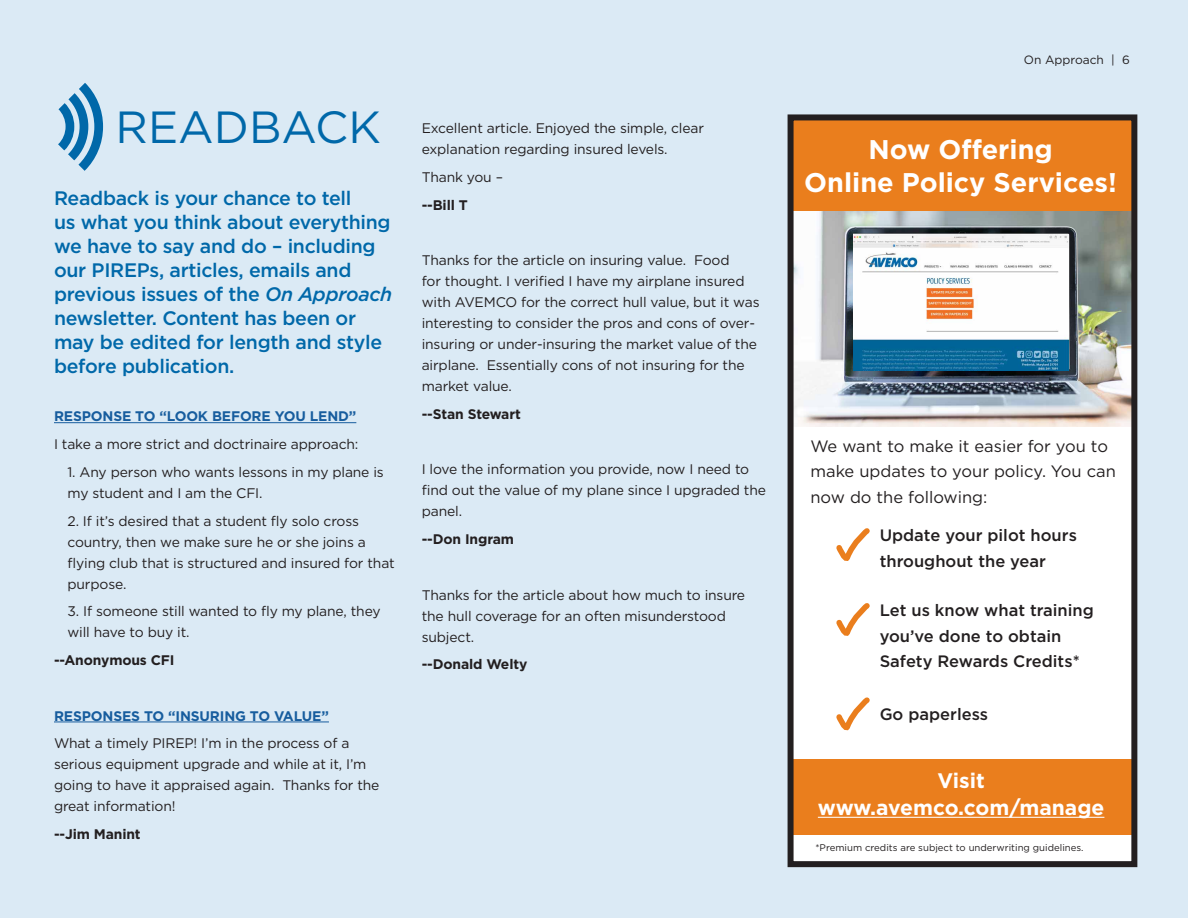
<style>
.page{position:relative;width:1188px;height:918px;background:#dbeaf5}
.page>*{position:absolute;margin:0;border:0;box-sizing:border-box;transform-origin:0 0}
.t1{font:45px "Gotham";color:#0068a9}
.t2{font:700 27px/33px "Gotham";color:#fff;text-align:center}
.t3{font:700 21px "Gotham";color:#fff}
.t4{font:500 19.5px/24px "Gotham";letter-spacing:-.015em;color:#0068a9}
.t5{font:500 16.5px/25.5px "Gotham";color:#231f20}
.t6{font:16.5px/25.5px "Gotham";color:#231f20}
.t7{font:13.8px/21px "Gotham";letter-spacing:-.01em;color:#231f20}
.t8{font:700 13.8px "Gotham";letter-spacing:-.01em;color:#231f20}
.t9{font:700 13.8px "Gotham";letter-spacing:-.01em;color:#175d9e}
.t10{font:12px "Gotham";color:#231f20}
.t11{font:9.6px "Gotham";color:#231f20}
.s1{font-style:italic}
</style>
<div class="page">
<hr style="left:54px;top:422px;width:302px;height:1px;background:#175d9e">
<hr style="left:54px;top:722px;width:275px;height:1px;background:#175d9e">
<svg style="left:58px;top:83px;width:46px;height:88px"></svg>
<div style="left:792px;top:117px;width:342px;height:745px;background:#fff"></div>
<div style="left:791px;top:119px;width:343px;height:99px;background:#ea7e1d"></div>
<div style="left:792px;top:759px;width:341px;height:75px;background:#ea7e1d"></div>
<hr style="left:818px;top:817px;width:286px;height:1px;background:#fff">
<img style="left:795px;top:211px;width:335px;height:216px">
<div style="left:788px;top:114px;width:349px;height:753px;border:6px solid #231f20"></div>
<svg style="left:836px;top:528px;width:34px;height:33px"></svg>
<svg style="left:836px;top:603px;width:34px;height:33px"></svg>
<svg style="left:836px;top:697px;width:34px;height:33px"></svg>
<img style="left:853px;top:233px;width:216px;height:137px">
<p class="t1" style="left:116px;top:98px;width:267px">READBACK</p>
<p class="t4" style="left:54px;top:186px;width:340px">Readback is your chance to tell<br>us what you think about everything we have to say and do – including our PIREPs, articles, emails and previous issues of the <span class="s1">On Approach </span>newsletter. Content has been or may be edited for length and style before publication.</p>
<p class="t9" style="left:54px;top:407px;width:304px">RESPONSE TO “LOOK BEFORE YOU LEND”</p>
<p class="t7" style="left:54px;top:433px;width:306px">I take a more strict and doctrinaire approach:</p>
<p class="t7" style="left:68px;top:461px;width:318px">1. Any person who wants lessons in my plane is my student and I am the CFI.</p>
<p class="t7" style="left:68px;top:510px;width:329px">2. If it’s desired that a student fly solo cross country, then we make sure he or she joins a flying club that is structured and insured for that purpose.</p>
<p class="t7" style="left:68px;top:601px;width:315px">3. If someone still wanted to fly my plane, they will have to buy it.</p>
<p class="t8" style="left:54px;top:651px;width:122px">--Anonymous CFI</p>
<p class="t9" style="left:54px;top:707px;width:276px">RESPONSES TO “INSURING TO VALUE”</p>
<p class="t7" style="left:54px;top:733px;width:327px">What a timely PIREP! I’m in the process of a serious equipment upgrade and while at it, I’m going to have it appraised again. Thanks for the great information!</p>
<p class="t8" style="left:54px;top:825px;width:88px">--Jim Manint</p>
<p class="t7" style="left:422px;top:118px;width:284px">Excellent article. Enjoyed the simple, clear explanation regarding insured levels.</p>
<p class="t7" style="left:422px;top:166px;width:83px">Thank you –</p>
<p class="t8" style="left:422px;top:196px;width:48px">--Bill T</p>
<p class="t7" style="left:422px;top:250px;width:339px">Thanks for the article on insuring value. Food<br>for thought. I verified I have my airplane insured with AVEMCO for the correct hull value, but it was interesting to consider the pros and cons of over&shy;insuring or under-insuring the market value of the airplane. Essentially cons of not insuring for the market value.</p>
<p class="t8" style="left:422px;top:405px;width:101px">--Stan Stewart</p>
<p class="t7" style="left:422px;top:459px;width:346px">I love the information you provide, now I need to find out the value of my plane since I upgraded the panel.</p>
<p class="t8" style="left:422px;top:530px;width:94px">--Don Ingram</p>
<p class="t7" style="left:422px;top:584px;width:325px">Thanks for the article about how much to insure the hull coverage for an often misunderstood subject.</p>
<p class="t8" style="left:422px;top:655px;width:107px">--Donald Welty</p>
<p class="t10" style="left:1024px;top:52px;width:107px">On Approach | 6</p>
<p class="t2" style="left:804px;top:132px;width:314px">Now Offering<br>Online Policy Services!</p>
<p class="t6" style="left:810px;top:433px;width:307px">We want to make it easier for you to make updates to your policy. You can now do the following:</p>
<p class="t5" style="left:880px;top:523px;width:199px">Update your pilot hours throughout the year</p>
<p class="t5" style="left:880px;top:597px;width:216px">Let us know what training you’ve done to obtain<br>Safety Rewards Credits*</p>
<p class="t5" style="left:880px;top:701px;width:110px">Go paperless</p>
<p class="t3" style="left:938px;top:767px;width:49px">Visit</p>
<p class="t3" style="left:818px;top:794px;width:288px">www.avemco.com/manage</p>
<p class="t11" style="left:816px;top:842px;width:270px">*Premium credits are subject to underwriting guidelines.</p>
</div>
